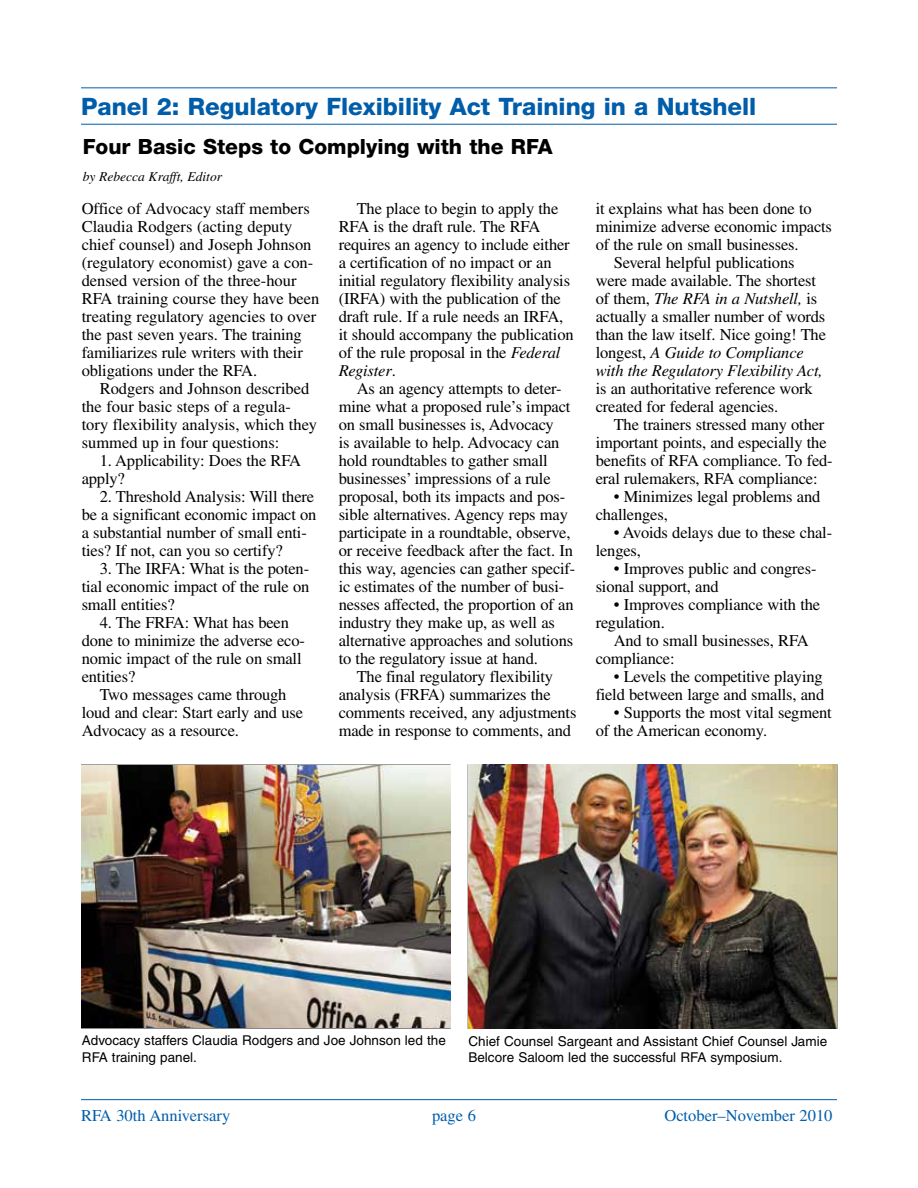
<style>
.page{position:relative;width:918px;height:1188px;background:#fff}
.page>*{position:absolute;margin:0;border:0;box-sizing:border-box;transform-origin:0 0}
.t1{font:800 24px "Helvetica Neue";color:#005daa}
.t2{font:800 21px "Helvetica Neue";color:#000}
._7{font:16.5px/18px "Times";letter-spacing:-.01em;color:#000}
._7FIRST{font:16.5px/18px "Times";letter-spacing:-.01em;color:#000}
.t3{font:16.5px "Times";color:#005daa}
.t4{font:italic 16.5px "Times";letter-spacing:-.01em;color:#000}
._9{font:13.5px/16.2px "Helvetica";color:#000}
.t5{font:italic 13.5px "Times";color:#000}
.s1{font-style:italic}
.s2{font-style:normal}
</style>
<div class="page">
<hr style="left:81px;top:1099px;width:756px;height:1px;background:#005daa">
<hr style="left:81px;top:88px;width:756px;height:1px;background:#005daa">
<hr style="left:81px;top:124px;width:756px;height:1px;background:#005daa">
<img style="left:82px;top:765px;width:368px;height:263px">
<img style="left:468px;top:765px;width:369px;height:263px">
<h1 class="t1" style="left:81px;top:92px;width:677px">Panel 2: Regulatory Flexibility Act Training in a Nutshell</h1>
<h1 class="t2" style="left:83px;top:134px;width:471px">Four Basic Steps to Complying with the RFA</h1>
<h1 class="t5" style="left:83px;top:169px;width:141px">by Rebecca Krafft, Editor</h1>
<p class="_7FIRST" style="left:82px;top:200px;width:239px">Office of Advocacy staff members Claudia Rodgers (acting deputy chief counsel) and Joseph Johnson (regulatory economist) gave a con&shy;densed version of the three-hour RFA training course they have been treating regulatory agencies to over the past seven years. The training familiarizes rule writers with their obligations under the RFA.</p>
<p class="_7" style="left:82px;top:380px;width:237px;text-indent:18px">Rodgers and Johnson described the four basic steps of a regula&shy;tory flexibility analysis, which they summed up in four questions:</p>
<p class="_7" style="left:82px;top:452px;width:221px;text-indent:18px">1. Applicability: Does the RFA apply?</p>
<p class="_7" style="left:82px;top:488px;width:236px;text-indent:18px">2. Threshold Analysis: Will there be a significant economic impact on a substantial number of small enti&shy;ties? If not, can you so certify?</p>
<p class="_7" style="left:82px;top:560px;width:229px;text-align:justify;text-indent:18px">3. The IRFA: What is the poten&shy;tial economic impact of the rule on small entities?</p>
<p class="_7" style="left:82px;top:614px;width:225px;text-indent:18px">4. The FRFA: What has been done to minimize the adverse eco&shy;nomic impact of the rule on small entities?</p>
<p class="_7" style="left:82px;top:686px;width:223px;text-indent:18px">Two messages came through loud and clear: Start early and use<br>Advocacy as a resource.</p>
<p class="_7FIRST" style="left:357px;top:200px;width:203px">The place to begin to apply the</p>
<p class="_7FIRST" style="left:339px;top:218px;width:203px">RFA is the draft rule. The RFA</p>
<p class="_7FIRST" style="left:339px;top:236px;width:233px">requires an agency to include either</p>
<p class="_7FIRST" style="left:339px;top:254px;width:214px">a certification of no impact or an</p>
<p class="_7FIRST" style="left:339px;top:272px;width:233px">initial regulatory flexibility analysis</p>
<p class="_7FIRST" style="left:339px;top:290px;width:224px">(IRFA) with the publication of the</p>
<p class="_7FIRST" style="left:339px;top:308px;width:226px">draft rule. If a rule needs an IRFA,</p>
<p class="_7FIRST" style="left:339px;top:326px;width:237px">it should accompany the publication</p>
<p class="_7FIRST" style="left:339px;top:344px;width:223px">of the rule proposal in the <span class="s1">Federal</span></p>
<p class="t4" style="left:339px;top:362px;width:59px">Register<span class="s2">.</span></p>
<p class="_7FIRST" style="left:357px;top:380px;width:207px">As an agency attempts to deter-</p>
<p class="_7FIRST" style="left:339px;top:398px;width:233px">mine what a proposed rule’s impact</p>
<p class="_7FIRST" style="left:339px;top:416px;width:217px">on small businesses is, Advocacy</p>
<p class="_7FIRST" style="left:339px;top:434px;width:222px">is available to help. Advocacy can</p>
<p class="_7FIRST" style="left:339px;top:452px;width:211px">hold roundtables to gather small</p>
<p class="_7FIRST" style="left:339px;top:470px;width:214px">businesses’ impressions of a rule</p>
<p class="_7FIRST" style="left:339px;top:488px;width:228px">proposal, both its impacts and pos-</p>
<p class="_7FIRST" style="left:339px;top:506px;width:231px">sible alternatives. Agency reps may</p>
<p class="_7FIRST" style="left:339px;top:524px;width:233px">participate in a roundtable, observe,</p>
<p class="_7FIRST" style="left:339px;top:542px;width:236px">or receive feedback after the fact. In</p>
<p class="_7FIRST" style="left:339px;top:560px;width:238px">this way, agencies can gather specif-</p>
<p class="_7FIRST" style="left:339px;top:578px;width:227px">ic estimates of the number of busi-</p>
<p class="_7FIRST" style="left:339px;top:596px;width:236px">nesses affected, the proportion of an</p>
<p class="_7FIRST" style="left:339px;top:614px;width:218px">industry they make up, as well as</p>
<p class="_7FIRST" style="left:339px;top:632px;width:236px">alternative approaches and solutions</p>
<p class="_7FIRST" style="left:339px;top:650px;width:201px">to the regulatory issue at hand.</p>
<p class="_7FIRST" style="left:357px;top:668px;width:198px">The final regulatory flexibility</p>
<p class="_7FIRST" style="left:339px;top:686px;width:214px">analysis (FRFA) summarizes the</p>
<p class="_7FIRST" style="left:339px;top:704px;width:239px">comments received, any adjustments</p>
<p class="_7" style="left:339px;top:722px;width:234px">made in response to comments, and</p>
<p class="_7" style="left:596px;top:200px;width:238px">it explains what has been done to minimize adverse economic impacts of the rule on small businesses.</p>
<p class="_7" style="left:596px;top:254px;width:232px;text-indent:18px">Several helpful publications were made available. The shortest of them, <span class="s1">The RFA in a Nutshell,</span> is actually a smaller number of words than the law itself. Nice going! The longest, <span class="s1">A Guide to Compliance with the Regulatory Flexibility Act, </span>is an authoritative reference work created for federal agencies.</p>
<p class="_7" style="left:596px;top:416px;width:239px;text-indent:18px">The trainers stressed many other important points, and especially the benefits of RFA compliance. To fed&shy;eral rulemakers, RFA compliance:</p>
<p class="_7" style="left:596px;top:488px;width:226px;text-indent:18px">• Minimizes legal problems and challenges,</p>
<p class="_7" style="left:596px;top:524px;width:238px;text-indent:18px">• Avoids delays due to these chal&shy;lenges,</p>
<p class="_7" style="left:596px;top:560px;width:222px;text-indent:18px">• Improves public and congres&shy;sional support, and</p>
<p class="_7" style="left:596px;top:596px;width:226px;text-indent:18px">• Improves compliance with the regulation.</p>
<p class="_7" style="left:596px;top:632px;width:215px;text-indent:18px">And to small businesses, RFA compliance:</p>
<p class="_7" style="left:596px;top:668px;width:230px;text-align:right">• Levels the competitive playing field between large and smalls, and</p>
<p class="_7" style="left:596px;top:704px;width:238px;text-indent:18px">• Supports the most vital segment of the American economy.</p>
<p class="_9" style="left:82px;top:1033px;width:365px">Advocacy staffers Claudia Rodgers and Joe Johnson led the<br>RFA training panel.</p>
<p class="_9" style="left:468px;top:1033px;width:360px">Chief Counsel Sargeant and Assistant Chief Counsel Jamie<br>Belcore Saloom led the successful RFA symposium.</p>
<p class="t3" style="left:81px;top:1106px;width:151px">RFA 30th Anniversary</p>
<p class="t3" style="left:432px;top:1106px;width:45px">page 6</p>
<p class="t3" style="left:664px;top:1106px;width:170px">October–November 2010</p>
</div>
